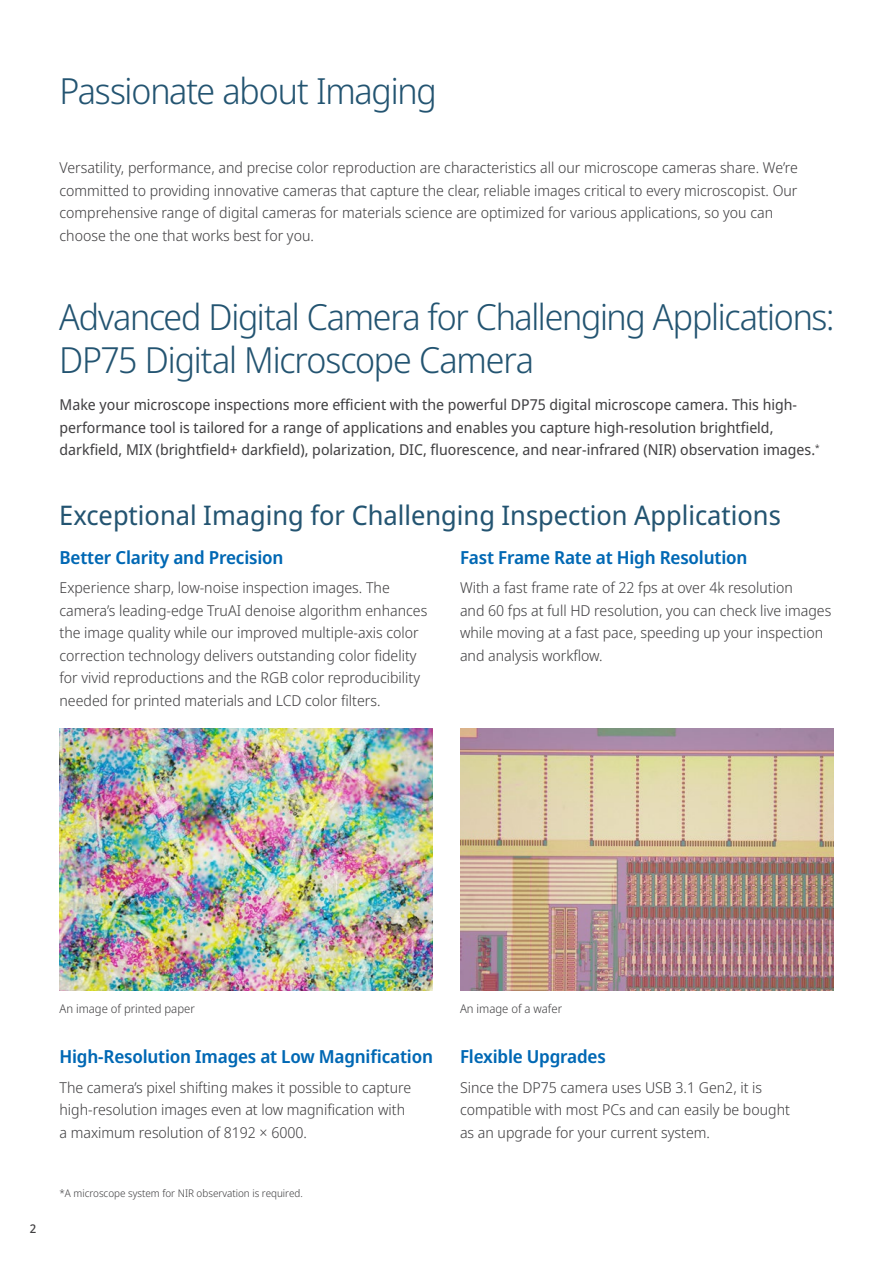
<style>
.page{position:relative;width:893px;height:1263px;background:#fff}
.page>*{position:absolute;margin:0;border:0;box-sizing:border-box;transform-origin:0 0}
.Title_1{font:300 36px/43.2px "Noto Sans Display";letter-spacing:-.035em;color:#235471}
.EV_Title_18{font:27px "Noto Sans Display";color:#235471}
.EV_Title_12{font:600 18px "Noto Sans Display";letter-spacing:-.01em;color:#0068b4}
.Text{font:300 15px/22.5px "Noto Sans Display";color:#414042}
.Text-2{font:15px/22.5px "Noto Sans Display";color:#414042}
.t1{font:300 12px "Noto Sans Display";color:#414042}
.t2{font:500 12px "Noto Sans Display";color:#414042}
.Table_cell_text{font:300 10.5px "Noto Sans Display";color:#414042}
</style>
<div class="page">
<img style="left:460px;top:728px;width:373px;height:262px">
<img style="left:60px;top:728px;width:373px;height:262px">
<p class="Title_1" style="left:60px;top:70px;width:379px">Passionate about Imaging</p>
<p class="Text" style="left:60px;top:157px;width:740px">Versatility, performance, and precise color reproduction are characteristics all our microscope cameras share. We’re committed to providing innovative cameras that capture the clear, reliable images critical to every microscopist. Our comprehensive range of digital cameras for materials science are optimized for various applications, so you can choose the one that works best for you.</p>
<p class="Title_1" style="left:59px;top:296px;width:777px">Advanced Digital Camera for Challenging Applications:<br>DP75 Digital Microscope Camera</p>
<p class="Text-2" style="left:60px;top:394px;width:762px">Make your microscope inspections more efficient with the powerful DP75 digital microscope camera. This high&shy;performance tool is tailored for a range of applications and enables you capture high-resolution brightfield, darkfield, MIX (brightfield+ darkfield), polarization, DIC, fluorescence, and near-infrared (NIR) observation images.<sup>*</sup></p>
<p class="EV_Title_18" style="left:59px;top:496px;width:723px">Exceptional Imaging for Challenging Inspection Applications</p>
<p class="EV_Title_12" style="left:60px;top:545px;width:225px">Better Clarity and Precision</p>
<p class="Text" style="left:60px;top:577px;width:369px">Experience sharp, low-noise inspection images. The camera’s leading-edge TruAI denoise algorithm enhances the image quality while our improved multiple-axis color correction technology delivers outstanding color fidelity for vivid reproductions and the RGB color reproducibility needed for printed materials and LCD color filters.</p>
<p class="EV_Title_12" style="left:460px;top:545px;width:289px">Fast Frame Rate at High Resolution</p>
<p class="Text" style="left:460px;top:577px;width:373px">With a fast frame rate of 22 fps at over 4k resolution<br>and 60 fps at full HD resolution, you can check live images while moving at a fast pace, speeding up your inspection and analysis workflow.</p>
<p class="t2" style="left:30px;top:1220px;width:8px">2</p>
<p class="t1" style="left:60px;top:1000px;width:137px">An image of printed paper</p>
<p class="t1" style="left:460px;top:1000px;width:104px">An image of a wafer</p>
<p class="EV_Title_12" style="left:60px;top:1044px;width:375px">High-Resolution Images at Low Magnification</p>
<p class="Text" style="left:60px;top:1076px;width:353px">The camera’s pixel shifting makes it possible to capture high-resolution images even at low magnification with a maximum resolution of 8192 × 6000.</p>
<p class="Table_cell_text" style="left:60px;top:1186px;width:245px">*A microscope system for NIR observation is required.</p>
<p class="EV_Title_12" style="left:460px;top:1044px;width:147px">Flexible Upgrades</p>
<p class="Text" style="left:460px;top:1076px;width:331px">Since the DP75 camera uses USB 3.1 Gen2, it is compatible with most PCs and can easily be bought as an upgrade for your current system.</p>
</div>
